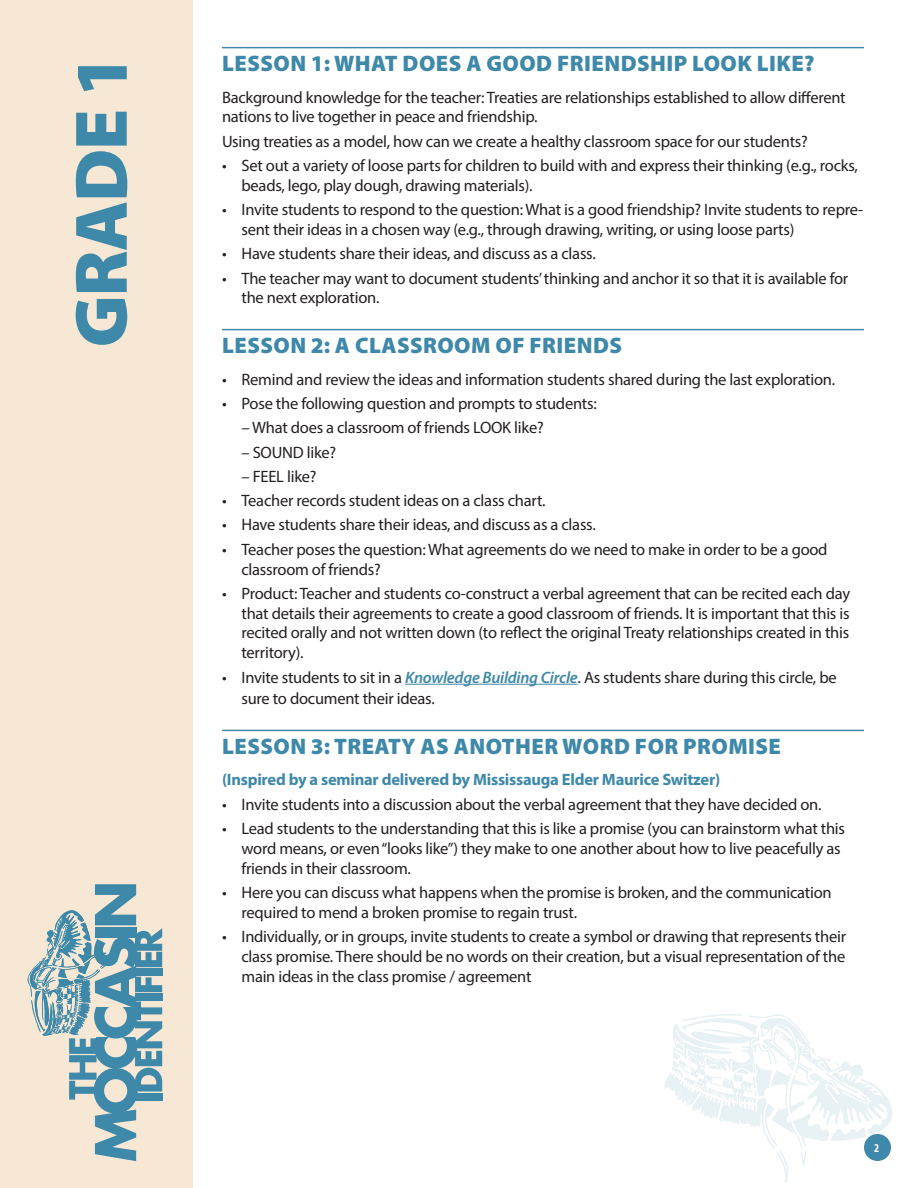
<style>
.page{position:relative;width:918px;height:1188px;background:#fff}
.page>*{position:absolute;margin:0;border:0;box-sizing:border-box;transform-origin:0 0}
.t1{font:900 75px "Myriad Pro";letter-spacing:-.02em;color:#3e88a9}
.t2{font:900 22.5px "Myriad Pro";letter-spacing:.02em;color:#3e88a9}
.t3{font:16.5px/19.8px "Myriad Pro";letter-spacing:-.015em;color:#231f20}
.t4{font:700 16.5px "Myriad Pro";letter-spacing:-.015em;color:#3e88a9}
.t5{font:700 condensed 12px "Myriad Pro";color:#fff}
.s1{font-weight:600;font-style:italic;color:#3e88a9}
</style>
<div class="page">
<div style="left:0;top:0;width:194px;height:1188px;background:#f6e8d4"></div>
<svg style="left:664px;top:1014px;width:228px;height:169px"></svg>
<svg style="left:28px;top:884px;width:134px;height:277px"></svg>
<div style="left:864px;top:1134px;width:27px;height:27px;background:#3e88a9;border-radius:50%"></div>
<hr style="left:222px;top:47px;width:642px;height:1px;background:#3e88a9">
<hr style="left:222px;top:329px;width:642px;height:1px;background:#3e88a9">
<hr style="left:405px;top:684px;width:173px;height:1px;background:#3e88a9">
<hr style="left:222px;top:730px;width:642px;height:1px;background:#3e88a9">
<h1 class="t1" style="left:51px;top:347px;width:295px;rotate:-90deg">GRADE 1</h1>
<p class="t2" style="left:222px;top:48px;width:594px">LESSON 1: WHAT DOES A GOOD FRIENDSHIP LOOK LIKE?</p>
<p class="t3" style="left:222px;top:87px;width:625px">Background knowledge for the teacher: Treaties are relationships established to allow different nations to live together in peace and friendship.</p>
<p class="t3" style="left:222px;top:131px;width:587px">Using treaties as a model, how can we create a healthy classroom space for our students?</p>
<p class="t3" style="left:242px;top:155px;width:618px;text-indent:-20px">• Set out a variety of loose parts for children to build with and express their thinking (e.g., rocks, beads, lego, play dough, drawing materials).</p>
<p class="t3" style="left:242px;top:199px;width:623px;text-indent:-20px">• Invite students to respond to the question: What is a good friendship? Invite students to repre&shy;sent their ideas in a chosen way (e.g., through drawing, writing, or using loose parts)</p>
<p class="t3" style="left:222px;top:244px;width:375px">• Have students share their ideas, and discuss as a class.</p>
<p class="t3" style="left:242px;top:268px;width:608px;text-indent:-20px">• The teacher may want to document students’ thinking and anchor it so that it is available for the next exploration.</p>
<p class="t2" style="left:222px;top:330px;width:401px">LESSON 2: A CLASSROOM OF FRIENDS</p>
<p class="t3" style="left:222px;top:369px;width:615px">• Remind and review the ideas and information students shared during the last exploration.</p>
<p class="t3" style="left:222px;top:393px;width:376px">• Pose the following question and prompts to students:</p>
<p class="t3" style="left:242px;top:418px;width:304px">– What does a classroom of friends LOOK like?</p>
<p class="t3" style="left:242px;top:442px;width:96px">– SOUND like?</p>
<p class="t3" style="left:242px;top:466px;width:77px">– FEEL like?</p>
<p class="t3" style="left:222px;top:490px;width:325px">• Teacher records student ideas on a class chart.</p>
<p class="t3" style="left:222px;top:515px;width:375px">• Have students share their ideas, and discuss as a class.</p>
<p class="t3" style="left:242px;top:539px;width:588px;text-indent:-20px">• Teacher poses the question: What agreements do we need to make in order to be a good classroom of friends?</p>
<p class="t3" style="left:242px;top:583px;width:610px;text-align:justify;text-indent:-20px">• Product: Teacher and students co-construct a verbal agreement that can be recited each day that details their agreements to create a good classroom of friends. It is important that this is recited orally and not written down (to reflect the original Treaty relationships created in this territory).</p>
<p class="t3" style="left:242px;top:666px;width:597px;line-height:21.6px;text-indent:-20px">• Invite students to sit in a <span class="s1">Knowledge Building Circle</span>. As students share during this circle, be sure to document their ideas.</p>
<p class="t2" style="left:222px;top:731px;width:560px">LESSON 3: TREATY AS ANOTHER WORD FOR PROMISE</p>
<p class="t4" style="left:222px;top:769px;width:500px">(Inspired by a seminar delivered by Mississauga Elder Maurice Switzer)</p>
<p class="t3" style="left:222px;top:794px;width:601px">• Invite students into a discussion about the verbal agreement that they have decided on.</p>
<p class="t3" style="left:242px;top:818px;width:605px;text-indent:-20px">• Lead students to the understanding that this is like a promise (you can brainstorm what this word means, or even “looks like”) they make to one another about how to live peacefully as friends in their classroom.</p>
<p class="t3" style="left:242px;top:882px;width:592px;text-indent:-20px">• Here you can discuss what happens when the promise is broken, and the communication required to mend a broken promise to regain trust.</p>
<p class="t3" style="left:242px;top:926px;width:606px;text-align:justify;text-indent:-20px">• Individually, or in groups, invite students to create a symbol or drawing that represents their class promise. There should be no words on their creation, but a visual representation of the main ideas in the class promise / agreement</p>
<p class="t5" style="left:874px;top:1141px;width:7px">2</p>
</div>
